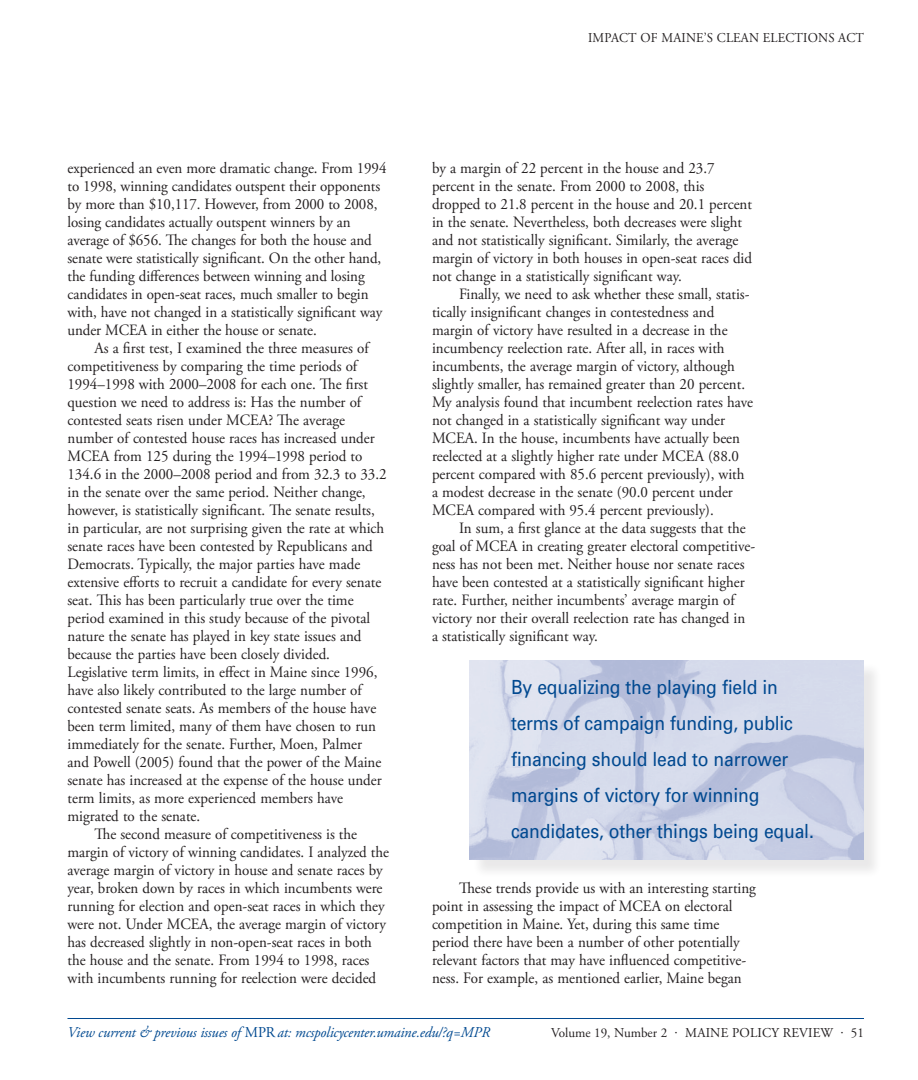
<style>
.page{position:relative;width:918px;height:1080px;background:#fff}
.page>*{position:absolute;margin:0;border:0;box-sizing:border-box;transform-origin:0 0}
.Callout{font:19.5px/36px "Univers";letter-spacing:-.01em;color:#014990;scale:.9 1}
.Body{font:15.75px/18px "Adobe Garamond Pro";color:#231f20;scale:.95 1}
.t1{font:italic 15px "Adobe Garamond Pro";letter-spacing:-.01em;color:#014990}
.PGheader_LFT{font:13.5px "Adobe Garamond Pro";letter-spacing:.015em;color:#231f20}
.PGheader_LFT-2{font:13.5px "Adobe Garamond Pro";letter-spacing:.015em;color:#231f20;scale:.95 1}
.s1{font-style:normal}
</style>
<div class="page">
<hr style="left:68px;top:1018px;width:796px;height:1px;background:#014990">
<div style="left:472px;top:662px;width:411px;height:216px;background:#231f20;opacity:.1"></div>
<img style="left:470px;top:660px;width:394px;height:200px">
<p class="PGheader_LFT-2" style="left:588px;top:30px;width:292px">IMPACT OF MAINE’S CLEAN ELECTIONS ACT</p>
<p class="Body" style="left:68px;top:160px;width:337px">experienced an even more dramatic change. From 1994 to 1998, winning candidates outspent their opponents by more than $10,117. However, from 2000 to 2008, losing candidates actually outspent winners by an average of $656. The changes for both the house and senate were statistically significant. On the other hand, the funding differences between winning and losing candidates in open-seat races, much smaller to begin with, have not changed in a statistically significant way under MCEA in either the house or senate.</p>
<p class="Body" style="left:68px;top:340px;width:337px;text-indent:27px">As a first test, I examined the three measures of competitiveness by comparing the time periods of 1994–1998 with 2000–2008 for each one. The first question we need to address is: Has the number of contested seats risen under MCEA? The average number of contested house races has increased under MCEA from 125 during the 1994–1998 period to 134.6 in the 2000–2008 period and from 32.3 to 33.2 in the senate over the same period. Neither change, however, is statistically significant. The senate results, in particular, are not surprising given the rate at which senate races have been contested by Republicans and Democrats. Typically, the major parties have made extensive efforts to recruit a candidate for every senate seat. This has been particularly true over the time period examined in this study because of the pivotal nature the senate has played in key state issues and because the parties have been closely divided.<br>Legislative term limits, in effect in Maine since 1996, have also likely contributed to the large number of contested senate seats. As members of the house have been term limited, many of them have chosen to run immediately for the senate. Further, Moen, Palmer and Powell (2005) found that the power of the Maine senate has increased at the expense of the house under term limits, as more experienced members have migrated to the senate.</p>
<p class="Body" style="left:68px;top:826px;width:340px;text-indent:27px">The second measure of competitiveness is the margin of victory of winning candidates. I analyzed the average margin of victory in house and senate races by year, broken down by races in which incumbents were running for election and open-seat races in which they were not. Under MCEA, the average margin of victory has decreased slightly in non-open-seat races in both the house and the senate. From 1994 to 1998, races with incumbents running for reelection were decided</p>
<p class="Body" style="left:432px;top:160px;width:338px">by a margin of 22 percent in the house and 23.7 percent in the senate. From 2000 to 2008, this dropped to 21.8 percent in the house and 20.1 percent in the senate. Nevertheless, both decreases were slight and not statistically significant. Similarly, the average margin of victory in both houses in open-seat races did not change in a statistically significant way.</p>
<p class="Body" style="left:432px;top:286px;width:340px;text-indent:27px">Finally, we need to ask whether these small, statis&shy;tically insignificant changes in contestedness and margin of victory have resulted in a decrease in the incumbency reelection rate. After all, in races with incumbents, the average margin of victory, although slightly smaller, has remained greater than 20 percent.<br>My analysis found that incumbent reelection rates have not changed in a statistically significant way under MCEA. In the house, incumbents have actually been reelected at a slightly higher rate under MCEA (88.0 percent compared with 85.6 percent previously), with a modest decrease in the senate (90.0 percent under MCEA compared with 95.4 percent previously).</p>
<p class="Body" style="left:432px;top:520px;width:342px;text-indent:27px">In sum, a first glance at the data suggests that the goal of MCEA in creating greater electoral competitive&shy;ness has not been met. Neither house nor senate races have been contested at a statistically significant higher rate. Further, neither incumbents’ average margin of victory nor their overall reelection rate has changed in<br>a statistically significant way.</p>
<p class="Callout" style="left:511px;top:668px;width:338px">By equalizing the playing field in terms of campaign funding, public financing should lead to narrower margins of victory for winning candidates, other things being equal.</p>
<p class="Body" style="left:432px;top:880px;width:343px;text-indent:27px">These trends provide us with an interesting starting point in assessing the impact of MCEA on electoral competition in Maine. Yet, during this same time period there have been a number of other potentially relevant factors that may have influenced competitive&shy;ness. For example, as mentioned earlier, Maine began</p>
<p class="t1" style="left:68px;top:1023px;width:424px">View current &amp; previous issues of <span class="s1">MPR</span> at: mcspolicycenter.umaine.edu/?q=MPR</p>
<p class="PGheader_LFT" style="left:551px;top:1024px;width:314px">Volume 19, Number 2 · MAINE POLICY REVIEW · 51</p>
</div>
